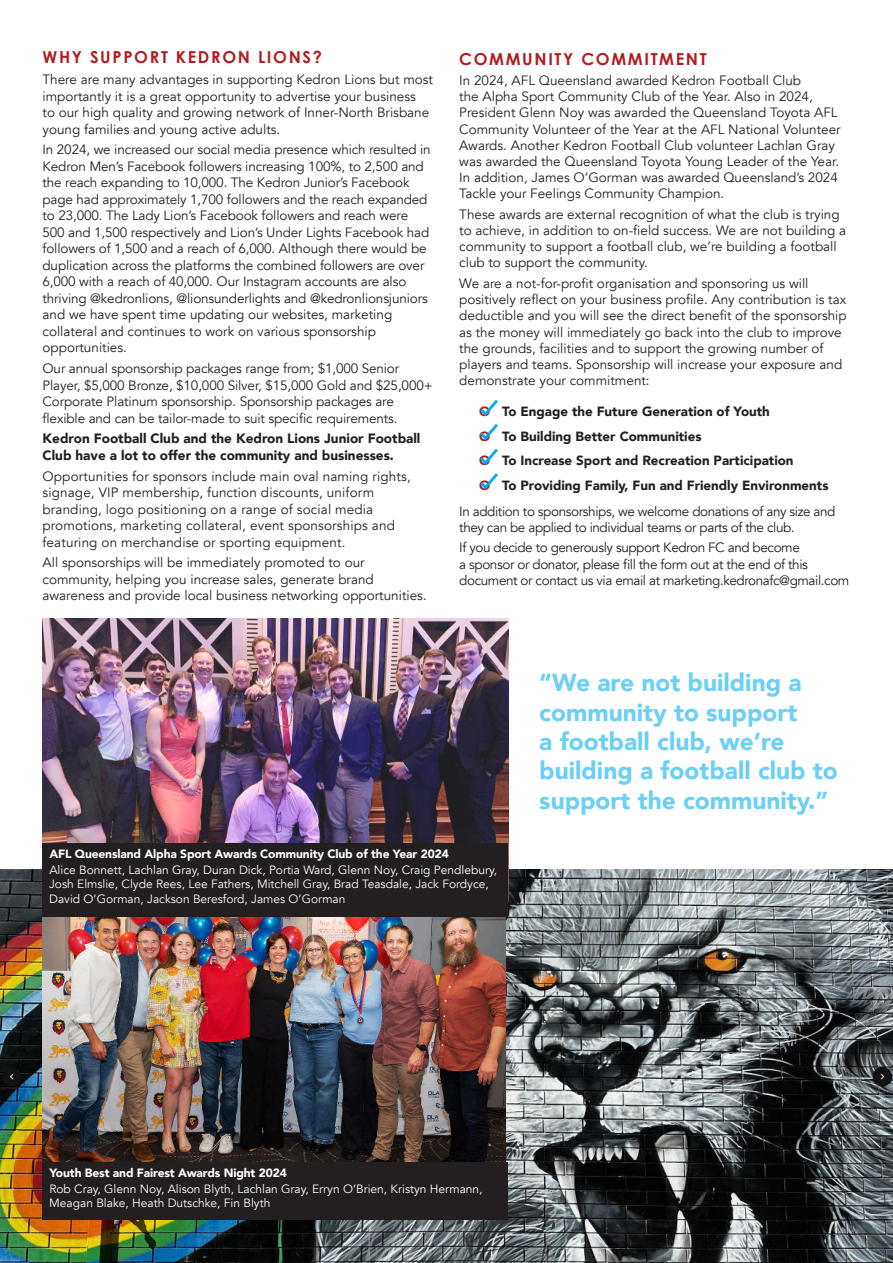
<style>
.page{position:relative;width:893px;height:1263px;background:#fff}
.page>*{position:absolute;margin:0;border:0;box-sizing:border-box;transform-origin:0 0}
.t1{font:900 24.45px/29.4px "Avenir";color:#6bcff6}
.t2{font:700 16.5px "Century Gothic";letter-spacing:.1em;color:#af1e22}
.t3{font:13.5px/16.5px "Avenir";color:#231f20}
.t4{font:13.5px/16.2px "Avenir";letter-spacing:-.03em;color:#231f20}
.t5{font:900 13.5px/16.5px "Avenir";color:#231f20}
.t6{font:900 13.35px/24.5px "Avenir";color:#231f20}
.t7{font:12px/14.4px "Avenir";color:#fff}
.t8{font:900 12px "Avenir";letter-spacing:-.01em;color:#fff}
.s1{color:#af1e22}
</style>
<div class="page">
<img style="left:0;top:870px;width:893px;height:393px">
<img style="left:43px;top:916px;width:463px;height:246px">
<div style="left:43px;top:1162px;width:465px;height:58px;background:#231f20"></div>
<img style="left:43px;top:619px;width:465px;height:224px">
<svg style="left:480px;top:399px;width:18px;height:91px"></svg>
<div style="left:43px;top:843px;width:465px;height:73px;background:#231f20"></div>
<p class="t2" style="left:43px;top:51px;width:281px">WHY SUPPORT KEDRON LIONS?</p>
<p class="t3" style="left:43px;top:72px;width:392px">There are many advantages in supporting Kedron Lions but most importantly it is a great opportunity to advertise your business<br>to our high quality and growing network of Inner-North Brisbane young families and young active adults.</p>
<p class="t3" style="left:43px;top:142px;width:390px">In 2024, we increased our social media presence which resulted in Kedron Men’s Facebook followers increasing 100%, to 2,500 and the reach expanding to 10,000. The Kedron Junior’s Facebook page had approximately 1,700 followers and the reach expanded to 23,000. The Lady Lion’s Facebook followers and reach were 500 and 1,500 respectively and Lion’s Under Lights Facebook had followers of 1,500 and a reach of 6,000. Although there would be duplication across the platforms the combined followers are over 6,000 with a reach of 40,000. Our Instagram accounts are also thriving @kedronlions, @lionsunderlights and @kedronlionsjuniors and we have spent time updating our websites, marketing collateral and continues to work on various sponsorship opportunities.</p>
<p class="t3" style="left:43px;top:360px;width:392px">Our annual sponsorship packages range from; $1,000 Senior Player, $5,000 Bronze, $10,000 Silver, $15,000 Gold and $25,000+ Corporate Platinum sponsorship. Sponsorship packages are flexible and can be tailor-made to suit specific requirements.</p>
<p class="t5" style="left:43px;top:430px;width:379px">Kedron Football Club and the Kedron Lions Junior Football<br>Club have a lot to offer the community and businesses.</p>
<p class="t3" style="left:43px;top:468px;width:370px">Opportunities for sponsors include main oval naming rights, signage, VIP membership, function discounts, uniform branding, logo positioning on a range of social media promotions, marketing collateral, event sponsorships and featuring on merchandise or sporting equipment.</p>
<p class="t3" style="left:43px;top:556px;width:386px">All sponsorships will be immediately promoted to our community, helping you increase sales, generate brand awareness and provide local business networking opportunities.</p>
<p class="t2" style="left:459px;top:52px;width:249px">COMMUNITY COMMITMENT</p>
<p class="t3" style="left:459px;top:72px;width:383px">In 2024, AFL Queensland awarded Kedron Football Club<br>the Alpha Sport Community Club of the Year. Also in 2024, President Glenn Noy was awarded the Queensland Toyota AFL Community Volunteer of the Year at the AFL National Volunteer Awards. Another Kedron Football Club volunteer Lachlan Gray was awarded the Queensland Toyota Young Leader of the Year.<br>In addition, James O’Gorman was awarded Queensland’s 2024<br>Tackle your Feelings Community Champion.</p>
<p class="t3" style="left:459px;top:206px;width:389px">These awards are external recognition of what the club is trying to achieve, in addition to on-field success. We are not building a community to support a football club, we’re building a football club to support the community.</p>
<p class="t3" style="left:459px;top:275px;width:389px">We are a not-for-profit organisation and sponsoring us will positively reflect on your business profile. Any contribution is tax deductible and you will see the direct benefit of the sponsorship as the money will immediately go back into the club to improve the grounds, facilities and to support the growing number of players and teams. Sponsorship will increase your exposure and demonstrate your commitment:</p>
<p class="t6" style="left:479px;top:399px;width:351px"><span class="s1">O</span> To Engage the Future Generation of Youth<br><span class="s1">O</span> To Building Better Communities<br><span class="s1">O</span> To Increase Sport and Recreation Participation<br><span class="s1">O</span> To Providing Family, Fun and Friendly Environments</p>
<p class="t4" style="left:459px;top:503px;width:378px">In addition to sponsorships, we welcome donations of any size and they can be applied to individual teams or parts of the club.</p>
<p class="t4" style="left:459px;top:540px;width:392px">If you decide to generously support Kedron FC and become<br>a sponsor or donator, please fill the form out at the end of this document or contact us via email at marketing.kedronafc@gmail.com</p>
<h1 class="t1" style="left:539px;top:667px;width:300px">“We are not building a community to support<br>a football club, we’re building a football club to support the community.”</h1>
<p class="t8" style="left:49px;top:844px;width:401px">AFL Queensland Alpha Sport Awards Community Club of the Year 2024</p>
<p class="t7" style="left:49px;top:863px;width:449px">Alice Bonnett, Lachlan Gray, Duran Dick, Portia Ward, Glenn Noy, Craig Pendlebury,<br>Josh Elmslie, Clyde Rees, Lee Fathers, Mitchell Gray, Brad Teasdale, Jack Fordyce,<br>David O’Gorman, Jackson Beresford, James O’Gorman</p>
<p class="t8" style="left:49px;top:1163px;width:239px">Youth Best and Fairest Awards Night 2024</p>
<p class="t7" style="left:49px;top:1182px;width:435px">Rob Cray, Glenn Noy, Alison Blyth, Lachlan Gray, Erryn O’Brien, Kristyn Hermann,<br>Meagan Blake, Heath Dutschke, Fin Blyth</p>
</div>
